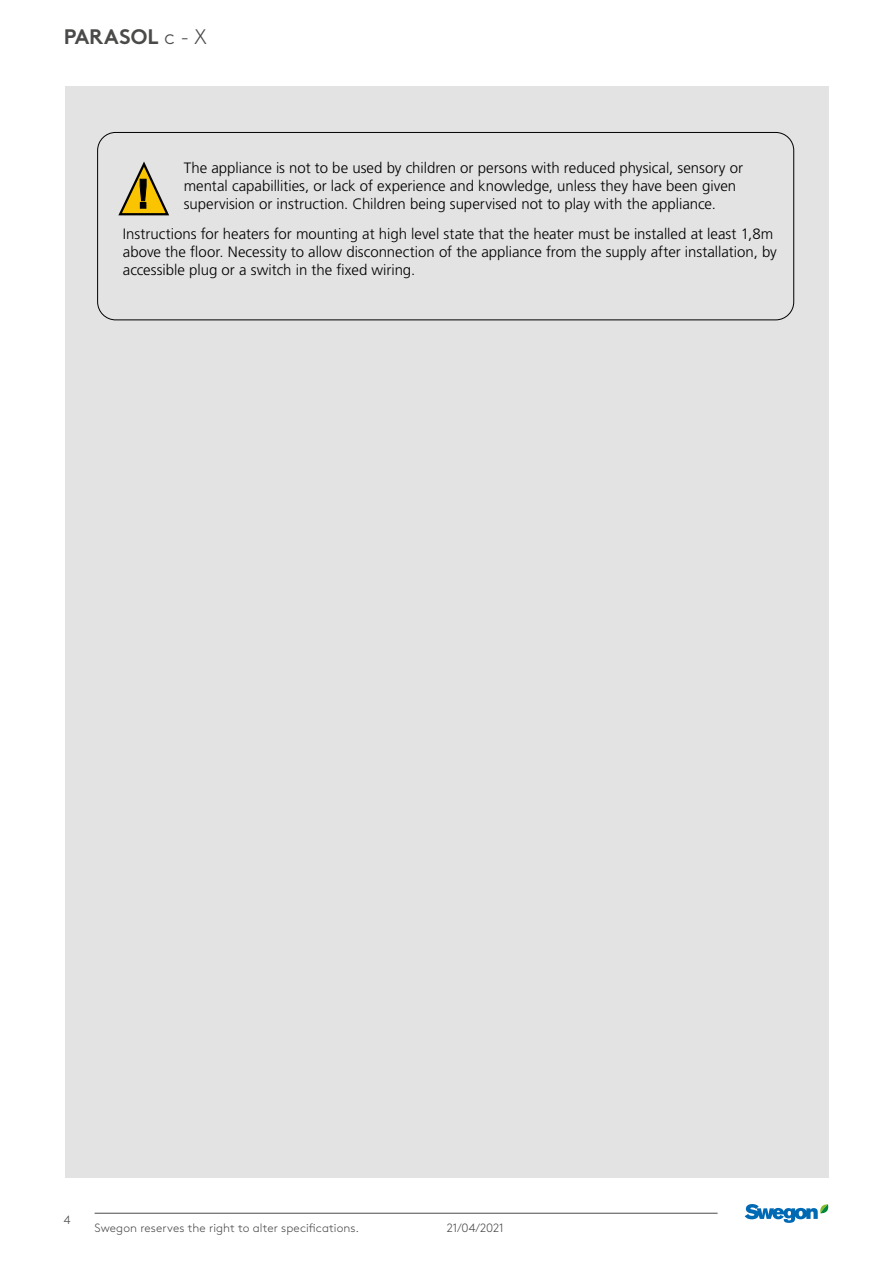
<style>
.page{position:relative;width:893px;height:1263px;background:#fff}
.page>*{position:absolute;margin:0;border:0;box-sizing:border-box;transform-origin:0 0}
.t1{font:700 21px "Swegon Brown";letter-spacing:.005em;color:#4a4a49}
.t2{font:300 15px/18px "Frutiger";color:#000}
.t3{font:300 12px "Swegon Brown";letter-spacing:.005em;color:#4a4a49}
.s1{font-weight:300}
</style>
<div class="page">
<hr style="left:95px;top:1213px;width:623px;height:1px;background:#4a4a49">
<svg style="left:745px;top:1204px;width:84px;height:19px"></svg>
<div style="left:65px;top:86px;width:763px;height:1091px;background:#e3e3e3"></div>
<div style="left:97px;top:132px;width:697px;height:188px;border:1px solid #000;border-radius:18px"></div>
<svg style="left:118px;top:161px;width:51px;height:54px"></svg>
<h1 class="t1" style="left:64px;top:20px;width:145px">PARASOL <span class="s1">c - X</span></h1>
<p class="t2" style="left:184px;top:159px;width:561px">The appliance is not to be used by children or persons with reduced physical, sensory or mental capabillities, or lack of experience and knowledge, unless they have been given supervision or instruction. Children being supervised not to play with the appliance.</p>
<p class="t2" style="left:123px;top:225px;width:655px">Instructions for heaters for mounting at high level state that the heater must be installed at least 1,8m above the floor. Necessity to allow disconnection of the appliance from the supply after installation, by accessible plug or a switch in the fixed wiring.</p>
<p class="t3" style="left:64px;top:1211px;width:8px">4</p>
<p class="t3" style="left:95px;top:1219px;width:266px">Swegon reserves the right to alter specifications.</p>
<p class="t3" style="left:447px;top:1219px;width:59px">21/04/2021</p>
</div>
